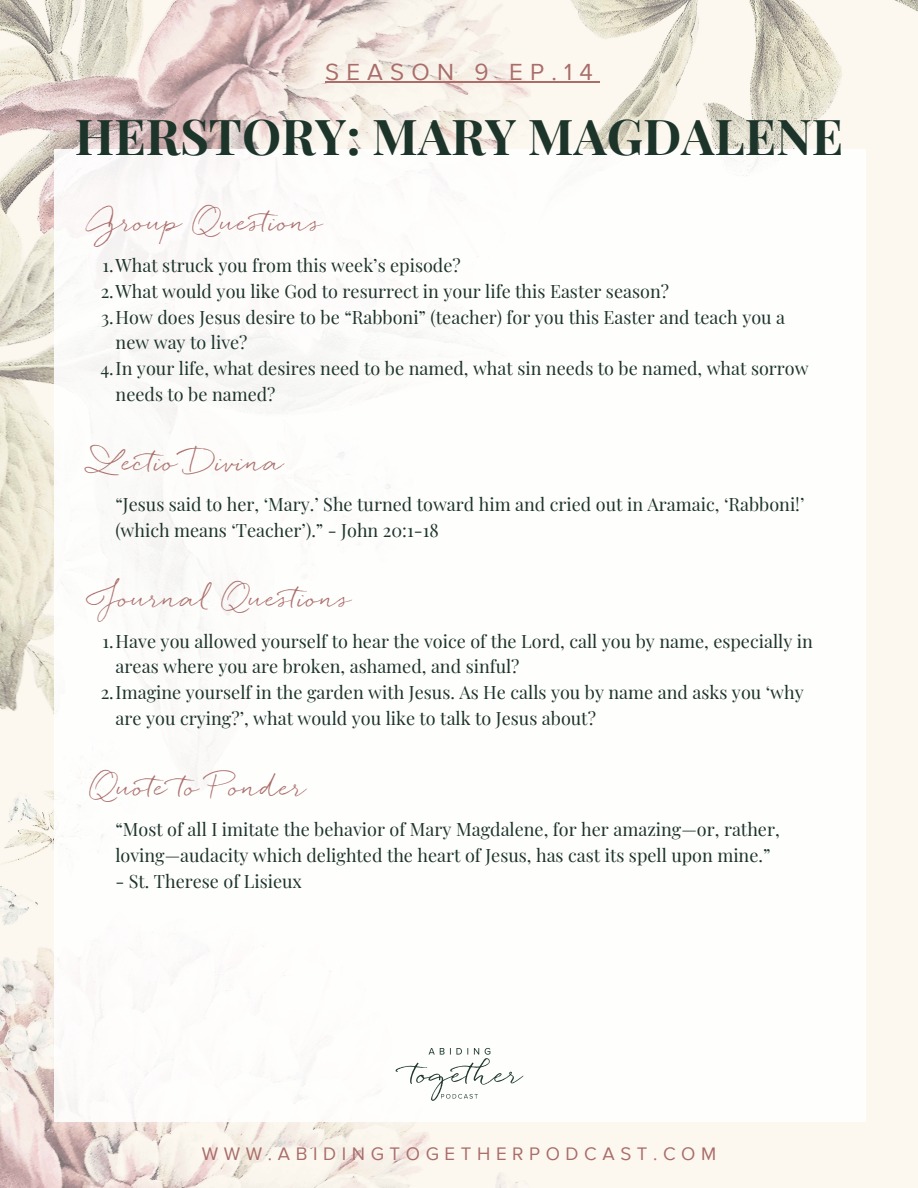
<style>
.page{position:relative;width:918px;height:1188px;background:#fff}
.page>*{position:absolute;margin:0;border:0;box-sizing:border-box;transform-origin:0 0}
.t1{font:700 49.5px "Playfair Display";color:#1d342b}
.t2{font:27px "Quickpen";color:#aa6d6a}
.t3{font:24px "Proxima Nova";letter-spacing:.3em;color:#aa6d6a}
.t4{font:18.75px "Proxima Nova";letter-spacing:.3em;color:#aa6d6a}
.t5{font:18px/25.8px "Playfair Display";color:#1d342b}
</style>
<div class="page">
<img style="left:0;top:0;width:918px;height:1188px">
<div style="left:54px;top:149px;width:812px;height:973px;background:#fff"></div>
<img style="left:395px;top:1047px;width:129px;height:54px">
<hr style="left:325px;top:81px;width:275px;height:2px;background:#aa6d6a">
<p class="t3" style="left:325px;top:58px;width:269px">SEASON 9 EP.14</p>
<p class="t1" style="left:75px;top:102px;width:770px">HERSTORY: MARY MAGDALENE</p>
<p class="t2" style="left:90px;top:206px;width:235px">Group Questions</p>
<p class="t5" style="left:103px;top:251px;width:360px">1.What struck you from this week’s episode?</p>
<p class="t5" style="left:101px;top:277px;width:570px">2.What would you like God to resurrect in your life this Easter season?</p>
<p class="t5" style="left:116px;top:303px;width:671px;text-indent:-14px">3.How does Jesus desire to be “Rabboni” (teacher) for you this Easter and teach you a new way to live?</p>
<p class="t5" style="left:116px;top:355px;width:695px;text-indent:-15px">4.In your life, what desires need to be named, what sin needs to be named, what sorrow needs to be named?</p>
<p class="t2" style="left:90px;top:445px;width:195px">Lectio Divina</p>
<p class="t5" style="left:115px;top:491px;width:691px">“Jesus said to her, ‘Mary.’ She turned toward him and cried out in Aramaic, ‘Rabboni!’ (which means ‘Teacher’).” - John 20:1-18</p>
<p class="t2" style="left:90px;top:582px;width:264px">Journal Questions</p>
<p class="t5" style="left:116px;top:627px;width:699px;text-indent:-13px">1.Have you allowed yourself to hear the voice of the Lord, call you by name, especially in areas where you are broken, ashamed, and sinful?</p>
<p class="t5" style="left:116px;top:679px;width:690px;text-indent:-15px">2.Imagine yourself in the garden with Jesus. As He calls you by name and asks you ‘why are you crying?’, what would you like to talk to Jesus about?</p>
<p class="t2" style="left:90px;top:771px;width:218px">Quote to Ponder</p>
<p class="t5" style="left:115px;top:816px;width:666px">“Most of all I imitate the behavior of Mary Magdalene, for her amazing—or, rather, loving—audacity which delighted the heart of Jesus, has cast its spell upon mine.”</p>
<p class="t5" style="left:115px;top:867px;width:188px">- St. Therese of Lisieux</p>
<p class="t4" style="left:202px;top:1143px;width:516px">WWW.ABIDINGTOGETHERPODCAST.COM</p>
</div>
